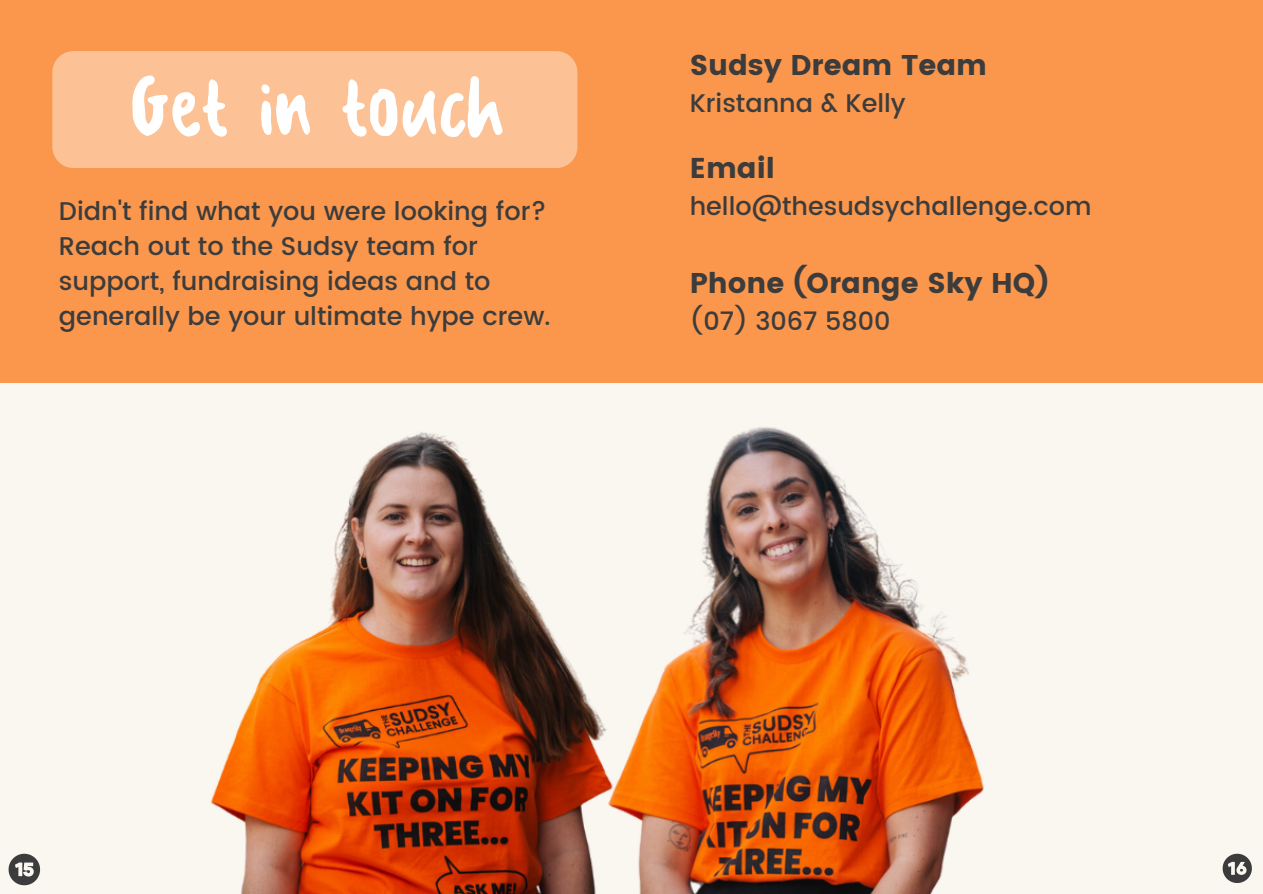
<style>
.page{position:relative;width:1263px;height:894px;background:#fff}
.page>*{position:absolute;margin:0;border:0;box-sizing:border-box;transform-origin:0 0}
.t1{font:85.5px "Sookie";color:#fff}
.t2{font:28.5px "Poppins";color:#3c3c3c}
.t3{font:500 25.5px/34.8px "Poppins";color:#3c3c3c}
</style>
<div class="page">
<div style="left:0;top:0;width:1262px;height:893px;background:#fa974d"></div>
<img style="left:0;top:384px;width:1263px;height:509px">
<div style="left:52px;top:51px;width:525px;height:116px;background:#fcc194;border-radius:21px"></div>
<svg style="left:9px;top:853px;width:31px;height:32px"></svg>
<svg style="left:1223px;top:853px;width:29px;height:29px"></svg>
<p class="t1" style="left:132px;top:74px;width:374px">Get in touch</p>
<p class="t3" style="left:59px;top:194px;width:493px">Didn't find what you were looking for?<br>Reach out to the Sudsy team for support, fundraising ideas and to generally be your ultimate hype crew.</p>
<p class="t2" style="left:690px;top:49px;width:299px">Sudsy Dream Team</p>
<p class="t3" style="left:690px;top:86px;width:218px">Kristanna &amp; Kelly</p>
<p class="t2" style="left:690px;top:151px;width:87px">Email</p>
<p class="t3" style="left:690px;top:189px;width:403px">hello@thesudsychallenge.com</p>
<p class="t2" style="left:690px;top:266px;width:361px">Phone (Orange Sky HQ)</p>
<p class="t3" style="left:690px;top:304px;width:202px">(07) 3067 5800</p>
</div>
